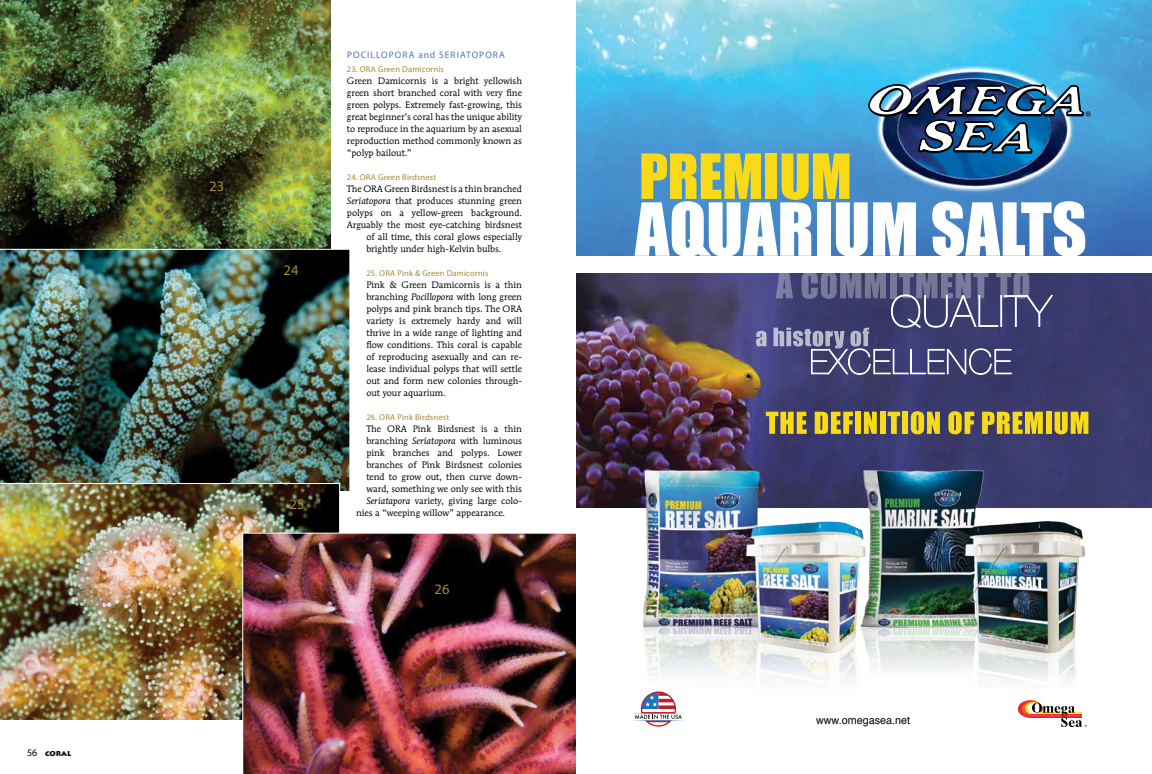
<style>
.page{position:relative;width:1152px;height:774px;background:#fff}
.page>*{position:absolute;margin:0;border:0;box-sizing:border-box;transform-origin:0 0}
.t1{font:67.6px "Impact";color:#fff}
.t2{font:57.6px "Impact";letter-spacing:-.005em;color:#f9da18}
.t3{font:14.5px "Myriad Pro";letter-spacing:.02em;color:#a38d38}
.t4{font:11.1px "Myriad";color:#000}
.t5{font:10.8px "Helvetica";color:#000}
.t6{font:9.5px "Myriad Pro";letter-spacing:.11em;color:#5372b7}
.t7{font:9.2px/12px "Mendoza Roman Std";letter-spacing:-.005em;color:#000;text-align:justify}
.t8{font:8.5px "Myriad Pro";letter-spacing:.02em;color:#a38d38}
.t9{font:900 7px "Lithos Pro";color:#000}
.t10{font:4.6px "Myriad";color:#000}
.s1{font-family:"Myriad Pro";font-weight:400;font-size:10px}
.s2{font-style:italic}
</style>
<div class="page">
<img style="left:0;top:0;width:331px;height:248px">
<img style="left:0;top:248px;width:350px;height:243px">
<img style="left:0;top:483px;width:341px;height:237px">
<img style="left:242px;top:532px;width:334px;height:242px">
<div style="left:287px;top:495px;width:23px;height:21px;background:#000;opacity:.75"></div>
<img style="left:576px;top:0;width:576px;height:255px">
<img style="left:576px;top:273px;width:576px;height:235px">
<img style="left:872px;top:59px;width:205px;height:139px">
<img style="left:868px;top:84px;width:216px;height:77px">
<img style="left:618px;top:356px;width:485px;height:370px">
<img style="left:1015px;top:698px;width:70px;height:28px">
<svg style="left:1018px;top:700px;width:25px;height:18px"></svg>
<svg style="left:1022px;top:702px;width:60px;height:25px"></svg>
<svg style="left:642px;top:692px;width:33px;height:34px"></svg>
<div style="left:641px;top:691px;width:35px;height:36px;border:1px solid #be1e2d;border-radius:50%"></div>
<svg style="left:632px;top:692px;width:53px;height:30px"></svg>
<svg style="left:687px;top:240px;width:24px;height:16px"></svg>
<svg style="left:756px;top:331px;width:11px;height:16px"></svg>
<svg style="left:773px;top:273px;width:280px;height:101px;background:#555581"></svg>
<svg style="left:766px;top:412px;width:41px;height:22px"></svg>
<svg style="left:815px;top:412px;width:38px;height:22px"></svg>
<div style="left:855px;top:412px;width:6px;height:22px;background:#f9da18"></div>
<svg style="left:864px;top:412px;width:13px;height:22px"></svg>
<div style="left:880px;top:412px;width:6px;height:22px;background:#f9da18"></div>
<svg style="left:888px;top:412px;width:12px;height:22px"></svg>
<div style="left:902px;top:412px;width:6px;height:22px;background:#f9da18"></div>
<svg style="left:911px;top:411px;width:29px;height:23px"></svg>
<svg style="left:948px;top:411px;width:26px;height:23px"></svg>
<svg style="left:982px;top:412px;width:61px;height:22px"></svg>
<div style="left:1046px;top:412px;width:6px;height:22px;background:#f9da18"></div>
<svg style="left:1055px;top:412px;width:33px;height:22px"></svg>
<p class="t9" style="left:27px;top:749px;width:46px"><span class="s1">56</span> CORAL</p>
<h3 class="t3" style="left:209px;top:177px;width:17px">23</h3>
<h3 class="t3" style="left:284px;top:261px;width:17px">24</h3>
<h3 class="t3" style="left:290px;top:495px;width:17px">25</h3>
<p class="t6" style="left:347px;top:49px;width:159px">POCILLOPORA and SERIATOPORA</p>
<p class="t8" style="left:347px;top:64px;width:99px">23. ORA Green Damicornis</p>
<p class="t7" style="left:347px;top:75px;width:177px">Green Damicornis is a bright yellowish green short branched coral with very fine green polyps. Extremely fast-growing, this great beginner’s coral has the unique ability to reproduce in the aquarium by an asexual reproduction method commonly known as “polyp bailout.”</p>
<p class="t8" style="left:347px;top:172px;width:91px">24. ORA Green Birdsnest</p>
<p class="t7" style="left:347px;top:183px;width:177px">The ORA Green Birdsnest is a thin branched</p>
<p class="t7" style="left:347px;top:195px;width:177px"><span class="s2">Seriatopora</span> that produces stunning green</p>
<p class="t7" style="left:347px;top:207px;width:177px">polyps on a yellow-green background.</p>
<p class="t7" style="left:347px;top:219px;width:177px">Arguably the most eye-catching birdsnest</p>
<p class="t7" style="left:366px;top:231px;width:157px">of all time, this coral glows especially</p>
<p class="t7" style="left:366px;top:243px;width:137px">brightly under high-Kelvin bulbs.</p>
<p class="t8" style="left:366px;top:268px;width:124px">25. ORA Pink &amp; Green Damicornis</p>
<p class="t7" style="left:366px;top:279px;width:157px">Pink &amp; Green Damicornis is a thin branching <span class="s2">Pocillopora</span> with long green polyps and pink branch tips. The ORA variety is extremely hardy and will thrive in a wide range of lighting and flow conditions. This coral is capable of reproducing asexually and can re&shy;lease individual polyps that will settle out and form new colonies through&shy;out your aquarium.</p>
<p class="t8" style="left:366px;top:412px;width:84px">26. ORA Pink Birdsnest</p>
<p class="t7" style="left:366px;top:423px;width:157px">The ORA Pink Birdsnest is a thin</p>
<p class="t7" style="left:366px;top:435px;width:157px">branching <span class="s2">Seriatopora</span> with luminous</p>
<p class="t7" style="left:366px;top:447px;width:157px">pink branches and polyps. Lower</p>
<p class="t7" style="left:366px;top:459px;width:157px">branches of Pink Birdsnest colonies</p>
<p class="t7" style="left:366px;top:471px;width:157px">tend to grow out, then curve down-</p>
<p class="t7" style="left:366px;top:483px;width:157px">ward, something we only see with this</p>
<p class="t7" style="left:366px;top:495px;width:157px"><span class="s2">Seriatapora</span> variety, giving large colo-</p>
<p class="t7" style="left:356px;top:507px;width:151px">nies a “weeping willow” appearance.</p>
<h3 class="t3" style="left:434px;top:580px;width:17px">26</h3>
<p class="t4" style="left:1085px;top:109px;width:7px">®</p>
<h2 class="t2" style="left:639px;top:132px;width:214px">PREMIUM</h2>
<h1 class="t1" style="left:635px;top:177px;width:453px">AOUARIUM SALTS</h1>
<p class="t5" style="left:816px;top:712px;width:96px">www.omegasea.net</p>
<p class="t10" style="left:1085px;top:724px;width:4px">®</p>
</div>
